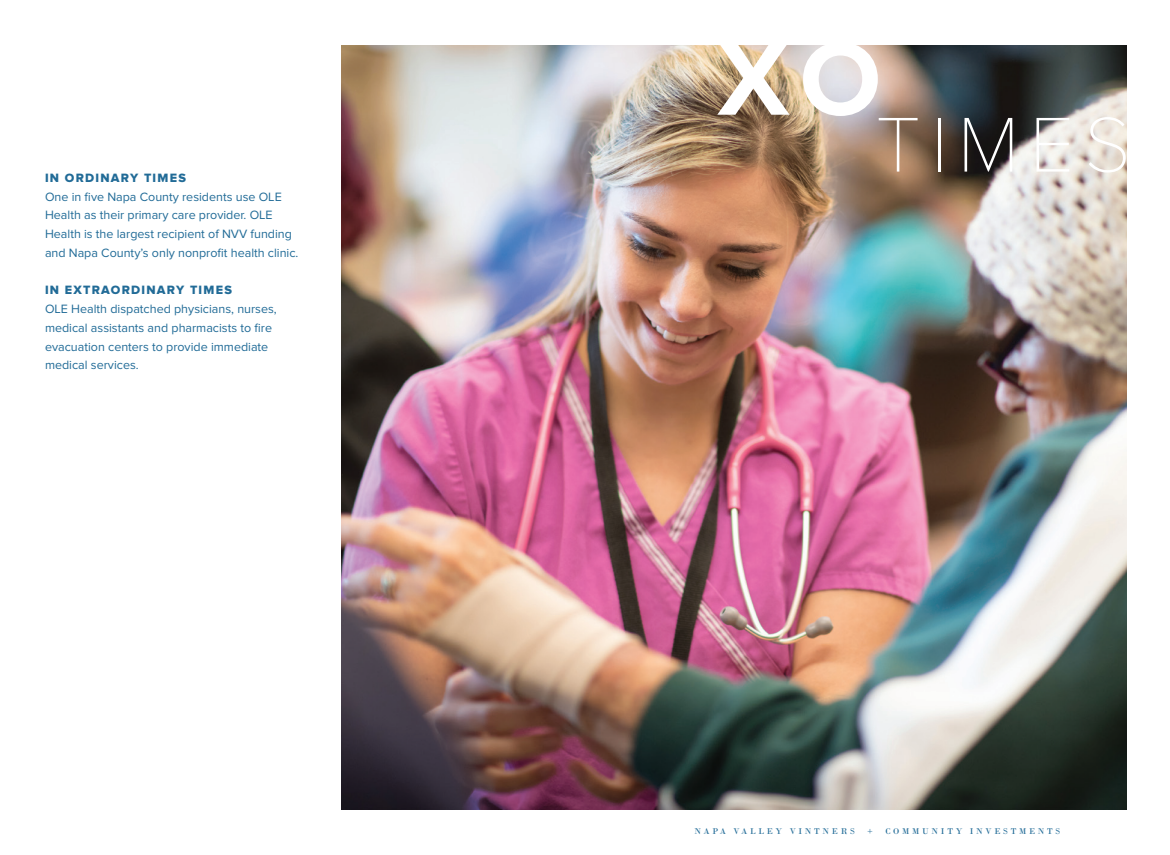
<style>
.page{position:relative;width:1170px;height:855px;background:#fff}
.page>*{position:absolute;margin:0;border:0;box-sizing:border-box;transform-origin:0 0}
.t1{font:700 107.25px "Proxima Nova";color:#fff}
.t2{font:100 80.38px "Proxima Nova T";letter-spacing:.125em;color:#fff}
.t3{font:12.5px/18.8px "Proxima Nova";color:#216b97}
.t4{font:12.5px "Proxima Nova Extrabld";letter-spacing:.1em;color:#216b97}
.t5{font:8.75px "Bodoni";letter-spacing:.305em;color:#216b97}
</style>
<div class="page">
<img style="left:341px;top:45px;width:785px;height:765px">
<p class="t4" style="left:45px;top:170px;width:142px">IN ORDINARY TIMES</p>
<p class="t3" style="left:45px;top:187px;width:255px">One in five Napa County residents use OLE Health as their primary care provider. OLE Health is the largest recipient of NVV funding and Napa County’s only nonprofit health clinic.</p>
<p class="t4" style="left:45px;top:283px;width:188px">IN EXTRAORDINARY TIMES</p>
<p class="t3" style="left:45px;top:300px;width:233px">OLE Health dispatched physicians, nurses, medical assistants and pharmacists to fire evacuation centers to provide immediate medical services.</p>
<p class="t1" style="left:718px;top:17px;width:165px">XO</p>
<p class="t2" style="left:876px;top:99px;width:256px">TIMES</p>
<p class="t5" style="left:695px;top:826px;width:162px">NAPA VALLEY VINTNERS</p>
<p class="t5" style="left:867px;top:826px;width:7px">+</p>
<p class="t5" style="left:885px;top:826px;width:176px">COMMUNITY INVESTMENTS</p>
</div>
